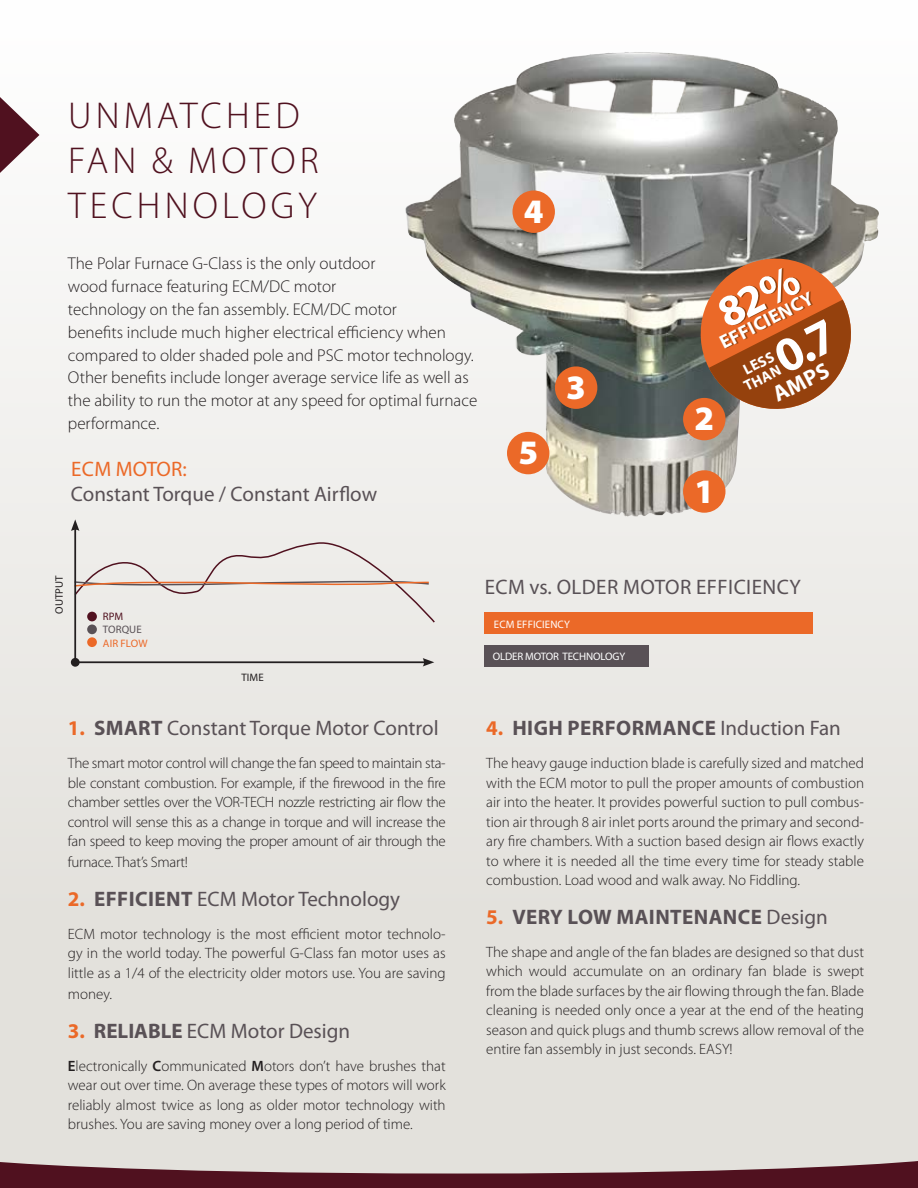
<style>
.page{position:relative;width:918px;height:1188px;background:#fff}
.page>*{position:absolute;margin:0;border:0;box-sizing:border-box;transform-origin:0 0}
.t1{font:300 37.5px "Myriad Pro";letter-spacing:.11em;color:#50111f}
.t2{font:900 34.35px "Myriad Pro";color:#fff}
.t3{font:700 22.5px "Myriad Pro";color:#fff}
.t4{font:21px "Myriad Pro";color:#595156}
.t5{font:700 21px "Myriad Pro";letter-spacing:.02em;color:#595156}
.t6{font:21px "Myriad Pro";letter-spacing:.02em;color:#595156}
.t7{font:21px "Myriad Pro";color:#eb6928}
.t8{font:700 19.2px "Myriad Pro";color:#fff}
.t9{font:300 17.1px/22.8px "Myriad Pro";color:#231f20}
.t10{font:300 15px/19.5px "Myriad Pro";color:#231f20;text-align:justify}
.t11{font:300 15px "Myriad Pro";letter-spacing:-.02em;color:#231f20}
.t12{font:700 15px "Myriad Pro";color:#fff}
.t13{font:10.8px "Myriad Pro";letter-spacing:-.01em;color:#fff}
.t14{font:10.8px "Myriad Pro";letter-spacing:.01em;color:#fff}
.t15{font:10.8px "Myriad Pro";letter-spacing:.01em;color:#231f20}
.t16{font:10.8px "Myriad Pro";letter-spacing:.01em;color:#eb6928}
.t17{font:10.8px "Myriad Pro";letter-spacing:.01em;color:#595156}
.t18{font:10.8px "Myriad Pro";color:#50111f}
.s1{font-weight:700;color:#eb6928}
.s2{font-weight:700}
.s3{font-weight:600}
.s4{color:#eb6928}
.s5{font-weight:400}
</style>
<div class="page">
<div style="left:0;top:0;width:918px;height:1188px;background:linear-gradient(to bottom,#f3f3f3,#e1dfd9)"></div>
<svg style="left:73px;top:538px;width:363px;height:86px;background:#e7e3df"></svg>
<svg style="left:0;top:1161px;width:918px;height:27px;background:#81565e"></svg>
<svg style="left:0;top:97px;width:39px;height:76px"></svg>
<div style="left:484px;top:645px;width:165px;height:21px;background:#595156"></div>
<div style="left:484px;top:613px;width:329px;height:21px;background:#eb6928"></div>
<hr style="left:74px;top:528px;width:2px;height:132px;background:#231f20">
<svg style="left:71px;top:519px;width:8px;height:12px"></svg>
<hr style="left:78px;top:661px;width:348px;height:2px;background:#231f20">
<svg style="left:423px;top:658px;width:11px;height:9px"></svg>
<div style="left:71px;top:658px;width:9px;height:9px;background:#231f20;border-radius:50%"></div>
<div style="left:87px;top:612px;width:10px;height:9px;background:#50111f;border-radius:50%"></div>
<div style="left:87px;top:625px;width:10px;height:9px;background:#595156;border-radius:50%"></div>
<div style="left:87px;top:637px;width:10px;height:10px;background:#eb6928;border-radius:50%"></div>
<img style="left:405px;top:52px;width:333px;height:464px">
<div style="left:683px;top:398px;width:42px;height:42px;background:#eb6928;border-radius:50%"></div>
<div style="left:555px;top:366px;width:42px;height:43px;background:#eb6928;border-radius:50%"></div>
<div style="left:513px;top:190px;width:42px;height:43px;background:#eb6928;border-radius:50%"></div>
<div style="left:507px;top:432px;width:42px;height:42px;background:#eb6928;border-radius:50%"></div>
<div style="left:683px;top:470px;width:42px;height:43px;background:#eb6928;border-radius:50%"></div>
<svg style="left:690px;top:248px;width:172px;height:172px"></svg>
<p class="t1" style="left:68px;top:93px;width:233px">UNMATCHED</p>
<p class="t1" style="left:68px;top:138px;width:252px">FAN &amp; MOTOR</p>
<p class="t1" style="left:68px;top:183px;width:250px">TECHNOLOGY</p>
<p class="t9" style="left:68px;top:252px;width:411px">The Polar Furnace G-Class is the only outdoor<br>wood furnace featuring ECM/DC motor<br>technology on the fan assembly. ECM/DC motor<br>benefits include much higher electrical efficiency when compared to older shaded pole and PSC motor technology.<br>Other benefits include longer average service life as well as the ability to run the motor at any speed for optimal furnace performance.</p>
<p class="t7" style="left:71px;top:456px;width:117px">ECM MOTOR:</p>
<p class="t4" style="left:71px;top:481px;width:308px">Constant Torque / Constant Airflow</p>
<p class="t2" style="left:524px;top:188px;width:21px">4</p>
<p class="t2" style="left:518px;top:430px;width:21px">5</p>
<p class="t2" style="left:566px;top:364px;width:21px">3</p>
<p class="t8" style="left:715px;top:332px;width:104px;rotate:-27deg">EFFICIENCY</p>
<p class="t12" style="left:740px;top:362px;width:34px;rotate:-27deg">LESS</p>
<p class="t3" style="left:768px;top:383px;width:62px;rotate:-27deg">AMPS</p>
<p class="t12" style="left:740px;top:378px;width:41px;rotate:-27deg">THAN</p>
<p class="t2" style="left:694px;top:396px;width:21px">2</p>
<p class="t2" style="left:694px;top:468px;width:21px">1</p>
<p class="t15" style="left:53px;top:614px;width:40px;rotate:-90deg">OUTPUT</p>
<p class="t18" style="left:103px;top:610px;width:22px">RPM</p>
<p class="t17" style="left:103px;top:623px;width:40px">TORQUE</p>
<p class="t16" style="left:103px;top:637px;width:46px">AIR FLOW</p>
<p class="t15" style="left:241px;top:671px;width:24px">TIME</p>
<p class="t4" style="left:68px;top:715px;width:372px"><span class="s1">1.</span> <span class="s2">SMART</span> Constant Torque Motor Control</p>
<p class="t10" style="left:68px;top:753px;width:379px">The smart motor control will change the fan speed to maintain sta&shy;ble constant combustion. For example, if the firewood in the fire chamber settles over the VOR-TECH nozzle restricting air flow the control will sense this as a change in torque and will increase the fan speed to keep moving the proper amount of air through the</p>
<p class="t11" style="left:68px;top:853px;width:122px">furnace. That’s Smart!</p>
<p class="t4" style="left:68px;top:886px;width:334px"><span class="s1">2.</span> <span class="s2">EFFICIENT</span> ECM Motor Technology</p>
<p class="t10" style="left:68px;top:924px;width:379px">ECM motor technology is the most efficient motor technolo&shy;gy in the world today. The powerful G-Class fan motor uses as little as a 1/4 of the electricity older motors use. You are saving</p>
<p class="t10" style="left:68px;top:984px;width:46px">money.</p>
<p class="t4" style="left:68px;top:1018px;width:284px"><span class="s1">3.</span> <span class="s2">RELIABLE</span> ECM Motor Design</p>
<p class="t10" style="left:68px;top:1056px;width:379px"><span class="s3">E</span>lectronically <span class="s3">C</span>ommunicated <span class="s3">M</span>otors don’t have brushes that wear out over time. On average these types of motors will work reliably almost twice as long as older motor technology with brushes. You are saving money over a long period of time.</p>
<p class="t6" style="left:485px;top:574px;width:318px">ECM vs. OLDER MOTOR EFFICIENCY</p>
<p class="t14" style="left:494px;top:617px;width:77px">ECM EFFICIENCY</p>
<p class="t13" style="left:493px;top:649px;width:134px">OLDER MOTOR TECHNOLOGY</p>
<p class="t5" style="left:486px;top:714px;width:356px"><span class="s4">4.</span> HIGH PERFORMANCE <span class="s5">Induction Fan</span></p>
<p class="t10" style="left:486px;top:753px;width:379px">The heavy gauge induction blade is carefully sized and matched with the ECM motor to pull the proper amounts of combustion air into the heater. It provides powerful suction to pull combus&shy;tion air through 8 air inlet ports around the primary and second&shy;ary fire chambers. With a suction based design air flows exactly to where it is needed all the time every time for steady stable combustion. Load wood and walk away. No Fiddling.</p>
<p class="t5" style="left:486px;top:903px;width:343px"><span class="s4">5.</span> VERY LOW MAINTENANCE <span class="s5">Design</span></p>
<p class="t10" style="left:486px;top:942px;width:379px">The shape and angle of the fan blades are designed so that dust which would accumulate on an ordinary fan blade is swept from the blade surfaces by the air flowing through the fan. Blade cleaning is needed only once a year at the end of the heating season and quick plugs and thumb screws allow removal of the entire fan assembly in just seconds. EASY!</p>
</div>
